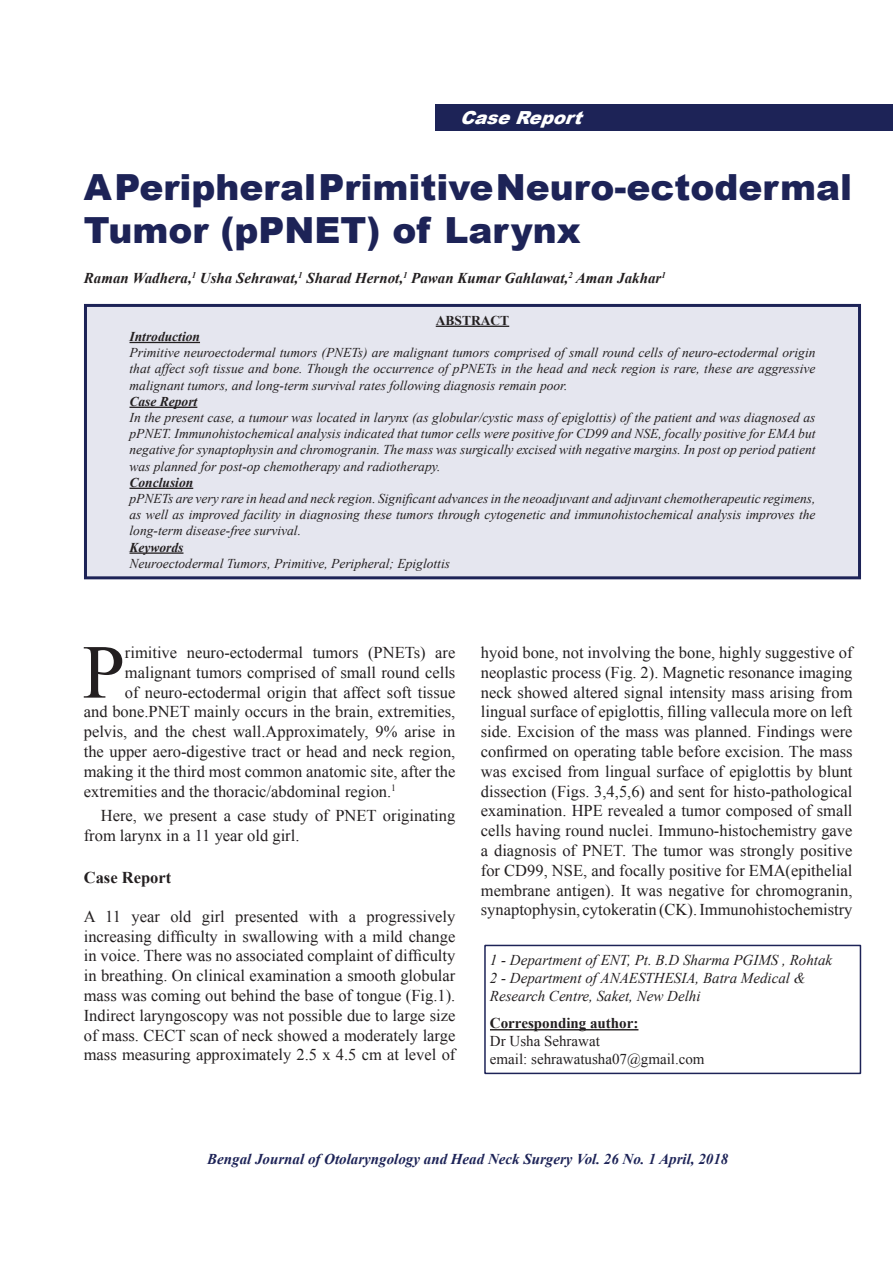
<style>
.page{position:relative;width:893px;height:1263px;background:#fff}
.page>*{position:absolute;margin:0;border:0;box-sizing:border-box;transform-origin:0 0}
.article_first_para{font:76.35px "Times New Roman";color:#231f20}
.t1{font:900 36px/43.2px "Arial";color:#1d2357}
.t2{font:italic 900 18px "Arial";color:#fff}
.article_paras_1st_in{font:16.5px/19.8px "Times New Roman";color:#231f20;text-align:justify}
.article_first_para-2{font:16.5px "Times New Roman";color:#231f20}
.article_paras_normal{font:16.5px/19.8px "Times New Roman";color:#231f20}
.t3{font:700 16.5px "Times New Roman";color:#231f20}
.t4{font:italic 15px/18px "Times New Roman";color:#231f20}
.t5{font:italic 700 15px "Times New Roman";color:#231f20}
.t6{font:italic 700 15px "Times New Roman";color:#1d2357}
.t7{font:15px "Times New Roman";color:#231f20}
.t8{font:700 15px "Times New Roman";color:#231f20}
.t9{font:italic 13.5px/16.2px "Times New Roman";color:#231f20}
.t10{font:700 13.5px "Times New Roman";color:#231f20}
.s1{font-weight:700}
</style>
<div class="page">
<div style="left:435px;top:104px;width:458px;height:27px;background:#1d2357"></div>
<hr style="left:490px;top:1029px;width:148px;height:1px;background:#231f20">
<div style="left:484px;top:945px;width:377px;height:129px;border:2px solid #1d2357"></div>
<div style="left:85px;top:305px;width:774px;height:273px;background:#e5e6ef"></div>
<hr style="left:436px;top:326px;width:73px;height:1px;background:#231f20">
<hr style="left:129px;top:342px;width:71px;height:1px;background:#231f20">
<hr style="left:129px;top:407px;width:68px;height:1px;background:#231f20">
<hr style="left:129px;top:488px;width:64px;height:1px;background:#231f20">
<hr style="left:129px;top:552px;width:54px;height:2px;background:#231f20">
<div style="left:84px;top:304px;width:777px;height:275px;border:3px solid #1d2357"></div>
<p class="t2" style="left:460px;top:104px;width:132px">CaseReport</p>
<p class="t1" style="left:84px;top:165px;width:770px">A Peripheral Primitive Neuro-ectodermal<br>Tumor (pPNET) of Larynx</p>
<p class="t5" style="left:84px;top:267px;width:583px">Raman Wadhera,<sup>1</sup> Usha Sehrawat,<sup>1</sup> Sharad Hernot,<sup>1</sup> Pawan Kumar Gahlawat,<sup>2</sup> Aman Jakhar<sup>1</sup></p>
<p class="t10" style="left:436px;top:311px;width:75px">ABSTRACT</p>
<p class="t9" style="left:129px;top:328px;width:687px"><span class="s1">Introduction<br></span>Primitive neuroectodermal tumors (PNETs) are malignant tumors comprised of small round cells of neuro-ectodermal origin that affect soft tissue and bone. Though the occurrence of pPNETs in the head and neck region is rare, these are aggressive malignant tumors, and long-term survival rates following diagnosis remain poor.<br><span class="s1">Case Report<br></span>In the present case, a tumour was located in larynx (as globular/cystic mass of epiglottis) of the patient and was diagnosed as pPNET. Immunohistochemical analysis indicated that tumor cells were positive for CD99 and NSE, focally positive for EMA but negative for synaptophysin and chromogranin. The mass was surgically excised with negative margins. In post op period patient was planned for post-op chemotherapy and radiotherapy.<br><span class="s1">Conclusion<br></span>pPNETs are very rare in head and neck region. Significant advances in the neoadjuvant and adjuvant chemotherapeutic regimens, as well as improved facility in diagnosing these tumors through cytogenetic and immunohistochemical analysis improves the long-term disease-free survival.<br><span class="s1">Keywords<br></span>Neuroectodermal Tumors, Primitive, Peripheral; Epiglottis</p>
<p class="article_first_para" style="left:82px;top:618px;width:44px">P</p>
<p class="article_first_para-2" style="left:125px;top:641px;width:332px">rimitive neuro-ectodermal tumors (PNETs) are</p>
<p class="article_first_para-2" style="left:125px;top:661px;width:332px">malignant tumors comprised of small round cells</p>
<p class="article_first_para-2" style="left:125px;top:680px;width:332px">of neuro-ectodermal origin that affect soft tissue</p>
<p class="article_first_para-2" style="left:84px;top:700px;width:373px">and bone.PNET mainly occurs in the brain, extremities,</p>
<p class="article_first_para-2" style="left:84px;top:720px;width:373px">pelvis, and the chest wall.Approximately, 9% arise in</p>
<p class="article_first_para-2" style="left:84px;top:740px;width:373px">the upper aero-digestive tract or head and neck region,</p>
<p class="article_first_para-2" style="left:84px;top:760px;width:373px">making it the third most common anatomic site, after the</p>
<p class="article_first_para-2" style="left:84px;top:779px;width:314px">extremities and the thoracic/abdominal region.<sup>1</sup></p>
<p class="article_paras_normal" style="left:84px;top:805px;width:373px;text-indent:17px">Here, we present a case study of PNET originating from larynx in a 11 year old girl.</p>
<p class="t3" style="left:84px;top:865px;width:89px">Case Report</p>
<p class="article_paras_1st_in" style="left:84px;top:906px;width:373px">A 11 year old girl presented with a progressively increasing difficulty in swallowing with a mild change in voice. There was no associated complaint of difficulty in breathing. On clinical examination a smooth globular mass was coming out behind the base of tongue (Fig.1).<br>Indirect laryngoscopy was not possible due to large size of mass. CECT scan of neck showed a moderately large mass measuring approximately 2.5 x 4.5 cm at level of</p>
<p class="article_paras_1st_in" style="left:481px;top:642px;width:373px">hyoid bone, not involving the bone, highly suggestive of neoplastic process (Fig. 2). Magnetic resonance imaging neck showed altered signal intensity mass arising from lingual surface of epiglottis, filling vallecula more on left side. Excision of the mass was planned. Findings were confirmed on operating table before excision. The mass was excised from lingual surface of epiglottis by blunt dissection (Figs. 3,4,5,6) and sent for histo-pathological examination. HPE revealed a tumor composed of small cells having round nuclei. Immuno-histochemistry gave a diagnosis of PNET. The tumor was strongly positive for CD99, NSE, and focally positive for EMA(epithelial membrane antigen). It was negative for chromogranin, synaptophysin, cytokeratin (CK). Immunohistochemistry</p>
<p class="t4" style="left:490px;top:951px;width:344px">1 - Department of ENT, Pt. B.D Sharma PGIMS , Rohtak</p>
<p class="t4" style="left:490px;top:969px;width:317px">2 - Department of ANAESTHESIA, Batra Medical &amp;<br>Research Centre, Saket, New Delhi</p>
<p class="t8" style="left:490px;top:1012px;width:150px">Corresponding author:</p>
<p class="t7" style="left:490px;top:1030px;width:111px">Dr Usha Sehrawat</p>
<p class="t7" style="left:490px;top:1048px;width:216px">email: sehrawatusha07@gmail.com</p>
<p class="t6" style="left:207px;top:1148px;width:523px">Bengal Journal of Otolaryngology and Head Neck Surgery Vol. 26 No. 1 April, 2018</p>
</div>
